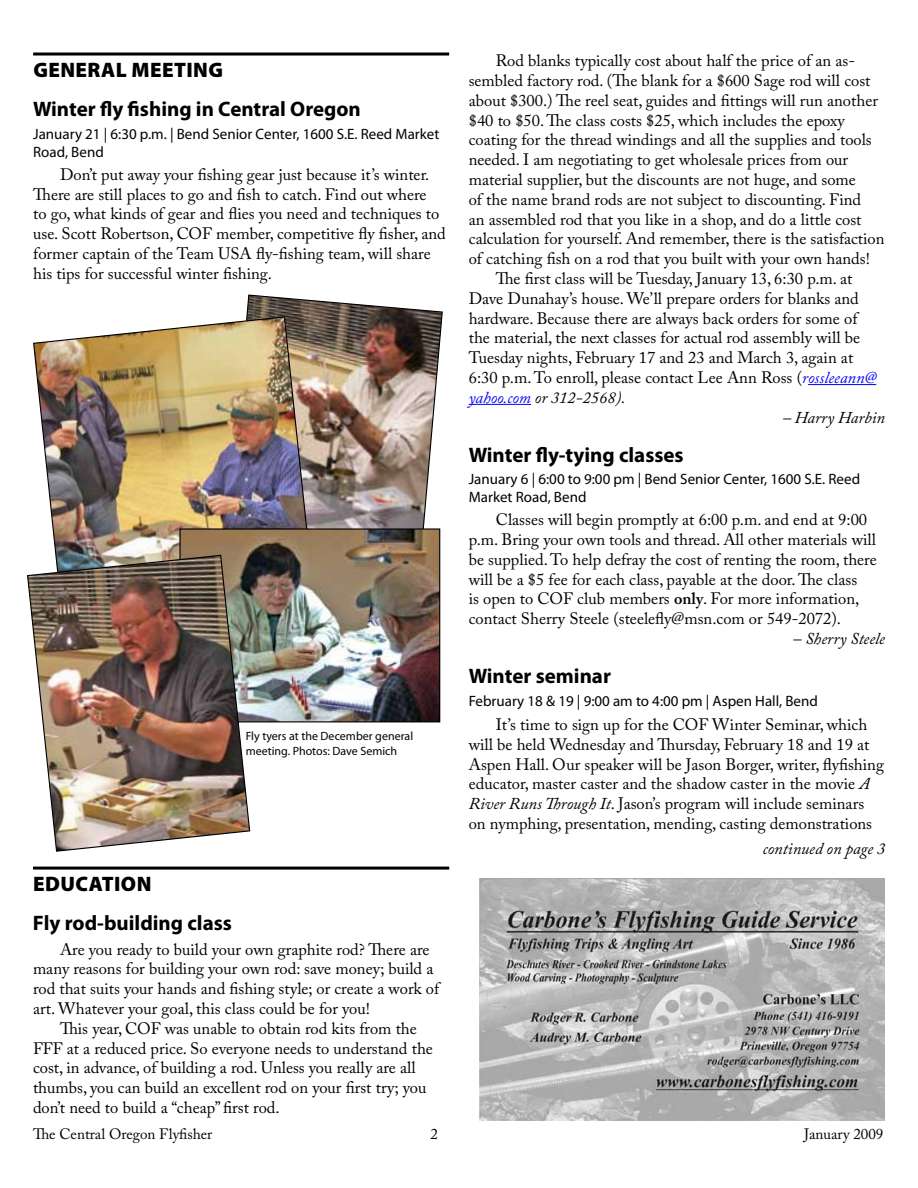
<style>
.page{position:relative;width:918px;height:1188px;background:#fff}
.page>*{position:absolute;margin:0;border:0;box-sizing:border-box;transform-origin:0 0}
.t1{font:700 21px "Myriad Pro";color:#000}
.t2{font:900 21px "Myriad Pro";letter-spacing:.02em;color:#000}
.t3{font:16.5px/19.8px "Adobe Caslon Pro";color:#000}
.t4{font:italic 16.5px "Adobe Caslon Pro";color:#000}
.t5{font:15px/18px "Myriad Pro";color:#000}
.t6{font:15px "Adobe Caslon Pro";color:#000}
.t7{font:12px/14.4px "Myriad Pro";color:#000}
.s1{font-style:italic;color:#00f}
.s2{color:#00f}
.s3{font-weight:600}
.s4{font-style:italic}
</style>
<div class="page">
<hr style="left:33px;top:53px;width:416px;height:3px;background:#000">
<hr style="left:808px;top:384px;width:68px;height:1px;background:#00f">
<hr style="left:469px;top:404px;width:62px;height:1px;background:#00f">
<img style="left:479px;top:878px;width:405px;height:242px">
<img style="left:246px;top:294px;width:197px;height:261px">
<img style="left:33px;top:316px;width:277px;height:238px">
<img style="left:181px;top:530px;width:257px;height:190px">
<div style="left:179px;top:528px;width:261px;height:194px;border:1px solid #000"></div>
<img style="left:27px;top:554px;width:224px;height:298px">
<hr style="left:33px;top:867px;width:416px;height:3px;background:#000">
<p class="t2" style="left:33px;top:56px;width:190px">GENERAL MEETING</p>
<p class="t1" style="left:33px;top:95px;width:329px">Winter fly fishing in Central Oregon</p>
<p class="t5" style="left:33px;top:124px;width:408px">January 21 | 6:30 p.m. | Bend Senior Center, 1600 S.E. Reed Market<br>Road, Bend</p>
<p class="t3" style="left:33px;top:164px;width:414px;text-indent:27px">Don’t put away your fishing gear just because it’s winter.<br>There are still places to go and fish to catch. Find out where<br>to go, what kinds of gear and flies you need and techniques to use. Scott Robertson, COF member, competitive fly fisher, and former captain of the Team USA fly-fishing team, will share his tips for successful winter fishing.</p>
<p class="t7" style="left:246px;top:729px;width:169px">Fly tyers at the December general meeting. Photos: Dave Semich</p>
<p class="t2" style="left:33px;top:870px;width:120px">EDUCATION</p>
<p class="t1" style="left:33px;top:910px;width:201px">Fly rod-building class</p>
<p class="t3" style="left:33px;top:939px;width:408px;text-indent:27px">Are you ready to build your own graphite rod? There are many reasons for building your own rod: save money; build a rod that suits your hands and fishing style; or create a work of art. Whatever your goal, this class could be for you!</p>
<p class="t3" style="left:33px;top:1018px;width:401px;text-indent:27px">This year, COF was unable to obtain rod kits from the FFF at a reduced price. So everyone needs to understand the cost, in advance, of building a rod. Unless you really are all thumbs, you can build an excellent rod on your first try; you don’t need to build a “cheap” first rod.</p>
<p class="t3" style="left:496px;top:51px;width:361px">Rod blanks typically cost about half the price of an as-</p>
<p class="t3" style="left:469px;top:70px;width:403px">sembled factory rod. (The blank for a $600 Sage rod will cost</p>
<p class="t3" style="left:469px;top:90px;width:411px">about $300.) The reel seat, guides and fittings will run another</p>
<p class="t3" style="left:469px;top:110px;width:377px">$40 to $50. The class costs $25, which includes the epoxy</p>
<p class="t3" style="left:469px;top:130px;width:405px">coating for the thread windings and all the supplies and tools</p>
<p class="t3" style="left:469px;top:150px;width:381px">needed. I am negotiating to get wholesale prices from our</p>
<p class="t3" style="left:469px;top:169px;width:389px">material supplier, but the discounts are not huge, and some</p>
<p class="t3" style="left:469px;top:189px;width:394px">of the name brand rods are not subject to discounting. Find</p>
<p class="t3" style="left:469px;top:209px;width:394px">an assembled rod that you like in a shop, and do a little cost</p>
<p class="t3" style="left:469px;top:229px;width:417px">calculation for yourself. And remember, there is the satisfaction</p>
<p class="t3" style="left:469px;top:249px;width:403px">of catching fish on a rod that you built with your own hands!</p>
<p class="t3" style="left:496px;top:268px;width:358px">The first class will be Tuesday, January 13, 6:30 p.m. at</p>
<p class="t3" style="left:469px;top:288px;width:392px">Dave Dunahay’s house. We’ll prepare orders for blanks and</p>
<p class="t3" style="left:469px;top:308px;width:390px">hardware. Because there are always back orders for some of</p>
<p class="t3" style="left:469px;top:328px;width:393px">the material, the next classes for actual rod assembly will be</p>
<p class="t3" style="left:469px;top:348px;width:386px">Tuesday nights, February 17 and 23 and March 3, again at</p>
<p class="t3" style="left:469px;top:367px;width:409px">6:30 p.m. To enroll, please contact Lee Ann Ross (<span class="s1">rossleeann@</span></p>
<p class="t4" style="left:469px;top:387px;width:158px"><span class="s2">yahoo.com</span> or 312‑2568).</p>
<p class="t4" style="left:783px;top:407px;width:104px">– Harry Harbin</p>
<p class="t1" style="left:469px;top:441px;width:217px">Winter fly-tying classes</p>
<p class="t5" style="left:469px;top:470px;width:393px">January 6 | 6:00 to 9:00 pm | Bend Senior Center, 1600 S.E. Reed<br>Market Road, Bend</p>
<p class="t3" style="left:469px;top:510px;width:410px;text-indent:27px">Classes will begin promptly at 6:00 p.m. and end at 9:00 p.m. Bring your own tools and thread. All other materials will be supplied. To help defray the cost of renting the room, there will be a $5 fee for each class, payable at the door. The class<br>is open to COF club members <span class="s3">only</span>. For more information, contact Sherry Steele (steelefly@msn.com or 549-2072).</p>
<p class="t4" style="left:793px;top:629px;width:93px">– Sherry Steele</p>
<p class="t1" style="left:469px;top:662px;width:144px">Winter seminar</p>
<p class="t5" style="left:469px;top:691px;width:351px">February 18 &amp; 19 | 9:00 am to 4:00 pm | Aspen Hall, Bend</p>
<p class="t3" style="left:469px;top:714px;width:417px;text-indent:27px">It’s time to sign up for the COF Winter Seminar, which will be held Wednesday and Thursday, February 18 and 19 at Aspen Hall. Our speaker will be Jason Borger, writer, flyfishing educator, master caster and the shadow caster in the movie <span class="s4">A River Runs Through It</span>. Jason’s program will include seminars on nymphing, presentation, mending, casting demonstrations</p>
<p class="t4" style="left:763px;top:839px;width:124px">continued on page 3</p>
<p class="t6" style="left:33px;top:1125px;width:181px">The Central Oregon Flyfisher</p>
<p class="t6" style="left:430px;top:1125px;width:9px">2</p>
<p class="t6" style="left:804px;top:1125px;width:81px">January 2009</p>
</div>
